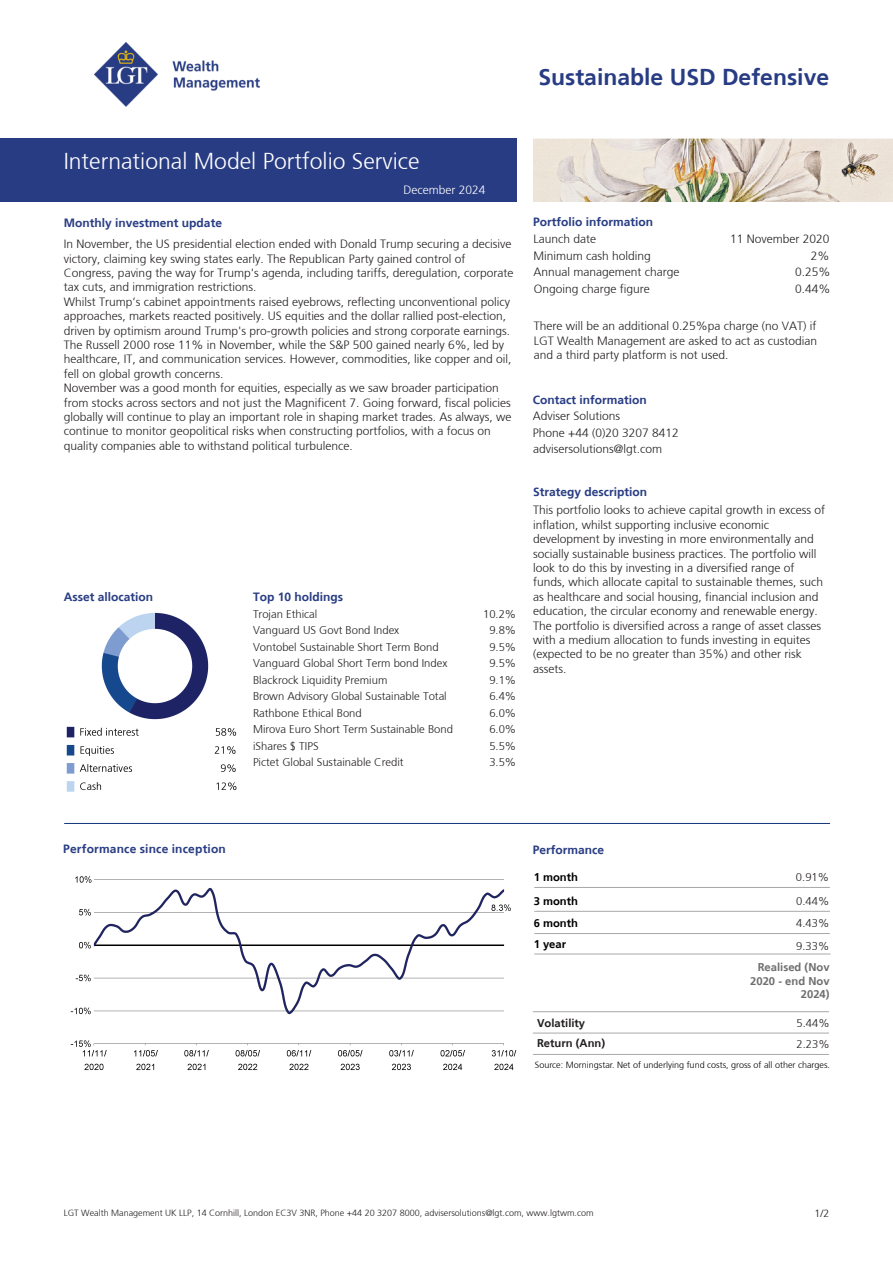
<style>
.page{position:relative;width:893px;height:1263px;background:#fff}
.page>*{position:absolute;margin:0;border:0;box-sizing:border-box;transform-origin:0 0}
.t1{font:300 22.95px "Frutiger 45";color:#fff}
.t2{font:300 22.95px "Frutiger 45";color:#283c83}
.t3{font:300 12px/14.4px "Frutiger 45";color:#231f20}
.t4{font:300 12px "Frutiger 45";color:#283c83}
.t5{font:700 12px "Frutiger 65";letter-spacing:.015em;color:#283c83}
.t6{font:300 12px "Frutiger 45";color:#fff}
.t7{font:300 11.25px/16.5px "Frutiger 45";color:#231f20}
.t8{font:300 11.25px/13.5px "Frutiger 45";color:#6e6e6e;text-align:right}
.t9{font:300 11.25px/24.2px "Frutiger 45";color:#000}
.t10{font:300 11.25px "Frutiger 45";color:#231f20}
.t11{font:300 10.5px "Frutiger 45";color:#231f20}
.t12{font:300 9px "Frutiger 45";color:#231f20}
.t13{font:300 9px "Frutiger 45";color:#000}
</style>
<div class="page">
<hr style="left:64px;top:823px;width:766px;height:1px;background:#13357a">
<hr style="left:534px;top:911px;width:296px;height:1px;background:#a8a8a8">
<hr style="left:534px;top:933px;width:296px;height:1px;background:#a8a8a8">
<hr style="left:534px;top:887px;width:296px;height:1px;background:#a8a8a8">
<hr style="left:534px;top:954px;width:296px;height:1px;background:#a8a8a8">
<div style="left:0;top:138px;width:516px;height:64px;background:#283c83"></div>
<img style="left:534px;top:138px;width:359px;height:64px">
<hr style="left:533px;top:1011px;width:296px;height:1px;background:#a8a8a8">
<hr style="left:533px;top:1033px;width:296px;height:1px;background:#a8a8a8">
<hr style="left:533px;top:1054px;width:296px;height:1px;background:#a8a8a8">
<img style="left:94px;top:43px;width:165px;height:63px">
<img style="left:66px;top:612px;width:171px;height:180px">
<img style="left:70px;top:876px;width:447px;height:195px">
<h1 class="t2" style="left:538px;top:64px;width:292px">Sustainable USD Defensive</h1>
<h1 class="t1" style="left:64px;top:148px;width:357px">International Model Portfolio Service</h1>
<p class="t6" style="left:403px;top:184px;width:84px">December 2024</p>
<p class="t4" style="left:64px;top:216px;width:160px">Monthly investment update</p>
<p class="t3" style="left:64px;top:237px;width:451px">In November, the US presidential election ended with Donald Trump securing a decisive victory, claiming key swing states early. The Republican Party gained control of Congress, paving the way for Trump's agenda, including tariffs, deregulation, corporate tax cuts, and immigration restrictions.<br>Whilst Trump’s cabinet appointments raised eyebrows, reflecting unconventional policy approaches, markets reacted positively. US equities and the dollar rallied post-election, driven by optimism around Trump's pro-growth policies and strong corporate earnings.<br>The Russell 2000 rose 11% in November, while the S&amp;P 500 gained nearly 6%, led by healthcare, IT, and communication services. However, commodities, like copper and oil, fell on global growth concerns.<br>November was a good month for equities, especially as we saw broader participation from stocks across sectors and not just the Magnificent 7. Going forward, fiscal policies globally will continue to play an important role in shaping market trades. As always, we continue to monitor geopolitical risks when constructing portfolios, with a focus on quality companies able to withstand political turbulence.</p>
<p class="t4" style="left:64px;top:590px;width:91px">Asset allocation</p>
<p class="t4" style="left:253px;top:590px;width:92px">Top 10 holdings</p>
<p class="t7" style="left:253px;top:606px;width:187px">Trojan Ethical<br>Vanguard US Govt Bond Index<br>Vontobel Sustainable Short Term Bond</p>
<p class="t7" style="left:483px;top:606px;width:35px;text-align:center">10.2%<br>9.8%<br>9.5%<br>9.5%<br>9.1%<br>6.4%<br>6.0%<br>6.0%<br>5.5%<br>3.5%</p>
<p class="t7" style="left:253px;top:655px;width:202px">Vanguard Global Short Term bond Index<br>Blackrock Liquidity Premium<br>Brown Advisory Global Sustainable Total<br>Rathbone Ethical Bond<br>Mirova Euro Short Term Sustainable Bond iShares $ TIPS<br>Pictet Global Sustainable Credit</p>
<p class="t4" style="left:533px;top:215px;width:122px">Portfolio information</p>
<p class="t3" style="left:533px;top:232px;width:64px">Launch date</p>
<p class="t3" style="left:730px;top:232px;width:101px">11 November 2020</p>
<p class="t3" style="left:533px;top:249px;width:119px">Minimum cash holding</p>
<p class="t3" style="left:811px;top:249px;width:20px">2%</p>
<p class="t3" style="left:534px;top:282px;width:118px">Ongoing charge figure</p>
<p class="t3" style="left:795px;top:282px;width:37px">0.44%</p>
<p class="t3" style="left:533px;top:265px;width:148px">Annual management charge</p>
<p class="t3" style="left:795px;top:265px;width:37px">0.25%</p>
<p class="t3" style="left:534px;top:319px;width:285px;text-align:justify">There will be an additional 0.25%pa charge (no VAT) if LGT Wealth Management are asked to act as custodian and a third party platform is not used.</p>
<p class="t4" style="left:533px;top:393px;width:116px">Contact information</p>
<p class="t3" style="left:533px;top:408px;width:147px;line-height:16.5px">Adviser Solutions<br>Phone +44 (0)20 3207 8412 advisersolutions@lgt.com</p>
<p class="t4" style="left:533px;top:484px;width:116px">Strategy description</p>
<p class="t3" style="left:533px;top:503px;width:294px">This portfolio looks to achieve capital growth in excess of inflation, whilst supporting inclusive economic development by investing in more environmentally and socially sustainable business practices. The portfolio will look to do this by investing in a diversified range of funds, which allocate capital to sustainable themes, such as healthcare and social housing, financial inclusion and education, the circular economy and renewable energy.<br>The portfolio is diversified across a range of asset classes with a medium allocation to funds investing in equites (expected to be no greater than 35%) and other risk assets.</p>
<p class="t5" style="left:63px;top:842px;width:164px">Performance since inception</p>
<p class="t4" style="left:533px;top:842px;width:73px">Performance</p>
<p class="t9" style="left:534px;top:865px;width:46px">1 month<br>3 month</p>
<p class="t9" style="left:534px;top:911px;width:46px">6 month</p>
<p class="t9" style="left:534px;top:932px;width:34px">1 year</p>
<p class="t7" style="left:796px;top:869px;width:35px">0.91%</p>
<p class="t7" style="left:796px;top:893px;width:35px">0.44%</p>
<p class="t7" style="left:796px;top:912px;width:35px;line-height:22.8px">4.43%<br>9.33%</p>
<p class="t8" style="left:750px;top:961px;width:81px">Realised (Nov<br>2020 - end Nov<br>2024)</p>
<p class="t10" style="left:537px;top:1016px;width:50px">Volatility</p>
<p class="t7" style="left:796px;top:1015px;width:35px">5.44%</p>
<p class="t10" style="left:537px;top:1037px;width:70px">Return (Ann)</p>
<p class="t7" style="left:796px;top:1035px;width:35px">2.23%</p>
<p class="t13" style="left:535px;top:1060px;width:297px">Source: Morningstar. Net of underlying fund costs, gross of all other charges.</p>
<p class="t12" style="left:64px;top:1207px;width:531px">LGT Wealth Management UK LLP, 14 Cornhill, London EC3V 3NR, Phone +44 20 3207 8000, advisersolutions@lgt.com, www.lgtwm.com</p>
<p class="t11" style="left:815px;top:1207px;width:16px">1/2</p>
</div>
